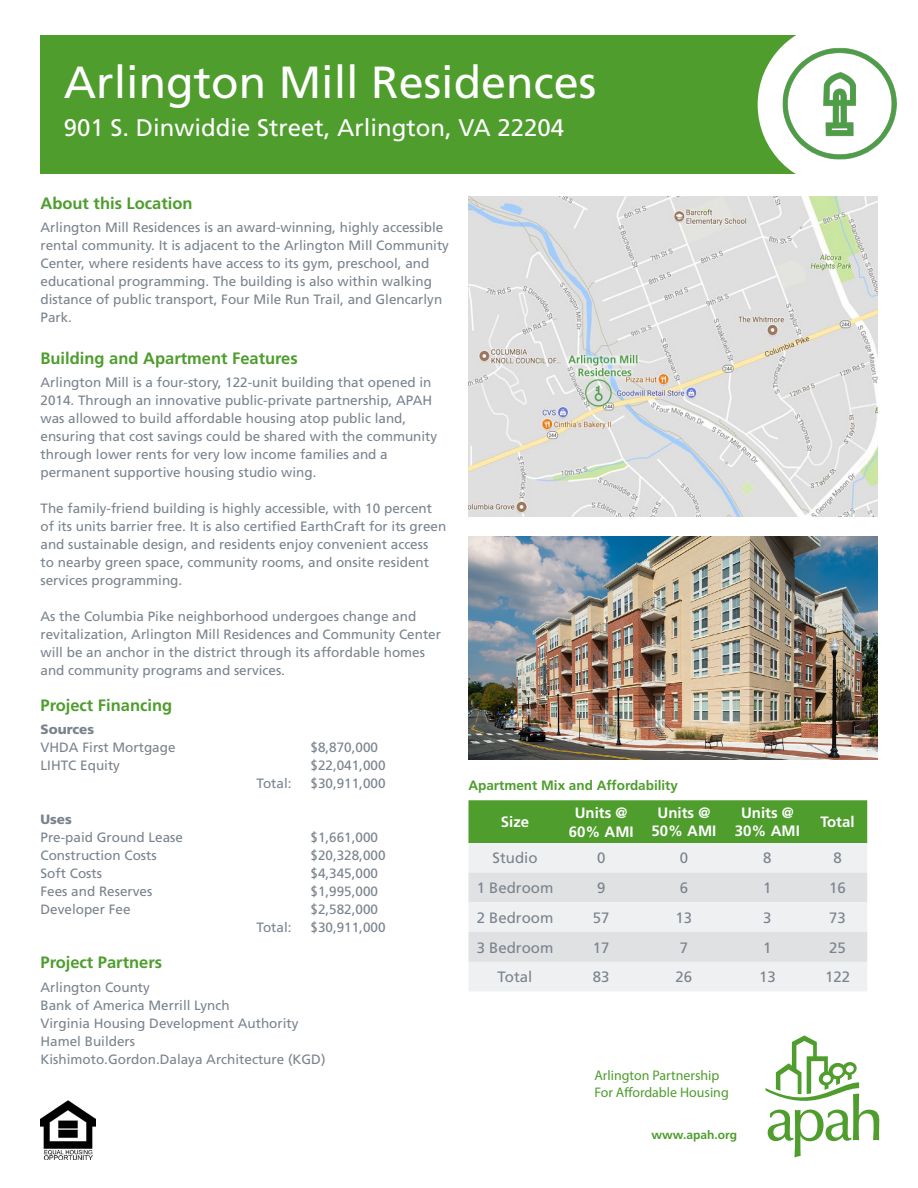
<style>
.page{position:relative;width:918px;height:1188px;background:#fff}
.page>*{position:absolute;margin:0;border:0;box-sizing:border-box;transform-origin:0 0}
.t1{font:45px "Frutiger LT Std";color:#fff}
.t2{font:24px "Frutiger LT Std";color:#fff}
.t3{font:700 16.5px "Frutiger LT Std";color:#4e9d2d}
.t4{font:15px "Frutiger LT Std";color:#7a838d}
.t5{font:700 15px/18px "Frutiger LT Std";color:#fff;text-align:center}
.t6{font:13.95px/16.6px "Myriad Pro";color:#4e9d2d}
.t7{font:13.5px/18px "Frutiger LT Std";color:#7a838d}
.t8{font:700 13.5px "Frutiger LT Std";color:#4e9d2d}
.t9{font:900 13.5px "Frutiger LT Std";color:#7a838d}
.t10{font:700 12px "Frutiger LT Std";color:#4e9d2d}
</style>
<div class="page">
<div style="left:40px;top:35px;width:829px;height:139px;background:#4e9d2d"></div>
<svg style="left:758px;top:35px;width:139px;height:139px"></svg>
<img style="left:783px;top:48px;width:113px;height:112px">
<div style="left:468px;top:800px;width:399px;height:43px;background:#4e9d2d"></div>
<div style="left:468px;top:843px;width:399px;height:148px;background:#eff0f1"></div>
<svg style="left:468px;top:873px;width:399px;height:89px"></svg>
<svg style="left:766px;top:1035px;width:113px;height:122px"></svg>
<img style="left:468px;top:536px;width:410px;height:224px">
<img style="left:468px;top:196px;width:409px;height:320px">
<img style="left:40px;top:1100px;width:56px;height:59px">
<h1 class="t1" style="left:64px;top:56px;width:534px">Arlington Mill Residences</h1>
<h2 class="t2" style="left:64px;top:113px;width:502px">901 S. Dinwiddie Street, Arlington, VA 22204</h2>
<p class="t3" style="left:40px;top:193px;width:154px">About this Location</p>
<p class="t7" style="left:40px;top:219px;width:410px">Arlington Mill Residences is an award-winning, highly accessible rental community. It is adjacent to the Arlington Mill Community Center, where residents have access to its gym, preschool, and educational programming. The building is also within walking distance of public transport, Four Mile Run Trail, and Glencarlyn Park.</p>
<p class="t3" style="left:40px;top:348px;width:259px">Building and Apartment Features</p>
<p class="t7" style="left:40px;top:373px;width:398px">Arlington Mill is a four-story, 122-unit building that opened in 2014. Through an innovative public-private partnership, APAH was allowed to build affordable housing atop public land, ensuring that cost savings could be shared with the community through lower rents for very low income families and a permanent supportive housing studio wing.</p>
<p class="t7" style="left:40px;top:499px;width:407px">The family-friend building is highly accessible, with 10 percent of its units barrier free. It is also certified EarthCraft for its green and sustainable design, and residents enjoy convenient access<br>to nearby green space, community rooms, and onsite resident services programming.</p>
<p class="t7" style="left:40px;top:607px;width:402px">As the Columbia Pike neighborhood undergoes change and revitalization, Arlington Mill Residences and Community Center will be an anchor in the district through its affordable homes and community programs and services.</p>
<p class="t3" style="left:40px;top:695px;width:133px">Project Financing</p>
<p class="t9" style="left:40px;top:722px;width:55px">Sources</p>
<p class="t7" style="left:40px;top:739px;width:137px">VHDA First Mortgage</p>
<p class="t7" style="left:310px;top:739px;width:69px">$8,870,000</p>
<p class="t7" style="left:40px;top:757px;width:81px">LIHTC Equity</p>
<p class="t7" style="left:310px;top:757px;width:77px">$22,041,000</p>
<p class="t7" style="left:256px;top:775px;width:37px">Total:</p>
<p class="t7" style="left:310px;top:775px;width:77px">$30,911,000</p>
<p class="t9" style="left:40px;top:812px;width:33px">Uses</p>
<p class="t7" style="left:40px;top:829px;width:144px">Pre-paid Ground Lease</p>
<p class="t7" style="left:310px;top:829px;width:69px">$1,661,000</p>
<p class="t7" style="left:40px;top:847px;width:118px">Construction Costs</p>
<p class="t7" style="left:310px;top:847px;width:77px">$20,328,000</p>
<p class="t7" style="left:40px;top:865px;width:63px">Soft Costs</p>
<p class="t7" style="left:310px;top:865px;width:69px">$4,345,000</p>
<p class="t7" style="left:40px;top:883px;width:113px">Fees and Reserves</p>
<p class="t7" style="left:310px;top:883px;width:69px">$1,995,000</p>
<p class="t7" style="left:40px;top:901px;width:92px">Developer Fee</p>
<p class="t7" style="left:310px;top:901px;width:69px">$2,582,000</p>
<p class="t7" style="left:256px;top:919px;width:37px">Total:</p>
<p class="t7" style="left:310px;top:919px;width:77px">$30,911,000</p>
<p class="t3" style="left:40px;top:953px;width:123px">Project Partners</p>
<p class="t7" style="left:40px;top:978px;width:287px">Arlington County<br>Bank of America Merrill Lynch<br>Virginia Housing Development Authority<br>Hamel Builders<br>Kishimoto.Gordon.Dalaya Architecture (KGD)</p>
<p class="t8" style="left:468px;top:777px;width:211px">Apartment Mix and Affordability</p>
<p class="t5" style="left:501px;top:813px;width:30px">Size</p>
<p class="t5" style="left:569px;top:803px;width:67px;line-height:19.5px">Units @<br>60% AMI</p>
<p class="t5" style="left:651px;top:804px;width:67px">Units @<br>50% AMI</p>
<p class="t5" style="left:735px;top:804px;width:67px">Units @<br>30% AMI</p>
<p class="t5" style="left:820px;top:813px;width:36px">Total</p>
<p class="t4" style="left:493px;top:849px;width:46px">Studio</p>
<p class="t4" style="left:597px;top:849px;width:10px">0</p>
<p class="t4" style="left:680px;top:849px;width:10px">0</p>
<p class="t4" style="left:763px;top:849px;width:10px">8</p>
<p class="t4" style="left:833px;top:849px;width:10px">8</p>
<p class="t4" style="left:477px;top:879px;width:78px">1 Bedroom</p>
<p class="t4" style="left:597px;top:879px;width:10px">9</p>
<p class="t4" style="left:680px;top:879px;width:10px">6</p>
<p class="t4" style="left:763px;top:879px;width:10px">1</p>
<p class="t4" style="left:829px;top:879px;width:18px">16</p>
<p class="t4" style="left:477px;top:909px;width:78px">2 Bedroom</p>
<p class="t4" style="left:593px;top:909px;width:18px">57</p>
<p class="t4" style="left:676px;top:909px;width:18px">13</p>
<p class="t4" style="left:763px;top:909px;width:10px">3</p>
<p class="t4" style="left:829px;top:909px;width:18px">73</p>
<p class="t4" style="left:477px;top:938px;width:78px">3 Bedroom</p>
<p class="t4" style="left:593px;top:938px;width:18px">17</p>
<p class="t4" style="left:680px;top:938px;width:10px">7</p>
<p class="t4" style="left:763px;top:938px;width:10px">1</p>
<p class="t4" style="left:829px;top:938px;width:18px">25</p>
<p class="t4" style="left:498px;top:968px;width:36px">Total</p>
<p class="t4" style="left:593px;top:968px;width:18px">83</p>
<p class="t4" style="left:676px;top:968px;width:18px">26</p>
<p class="t4" style="left:759px;top:968px;width:18px">13</p>
<p class="t4" style="left:825px;top:968px;width:27px">122</p>
<p class="t6" style="left:594px;top:1067px;width:136px">Arlington Partnership<br>For Affordable Housing</p>
<p class="t10" style="left:652px;top:1128px;width:87px">www.apah.org</p>
</div>
